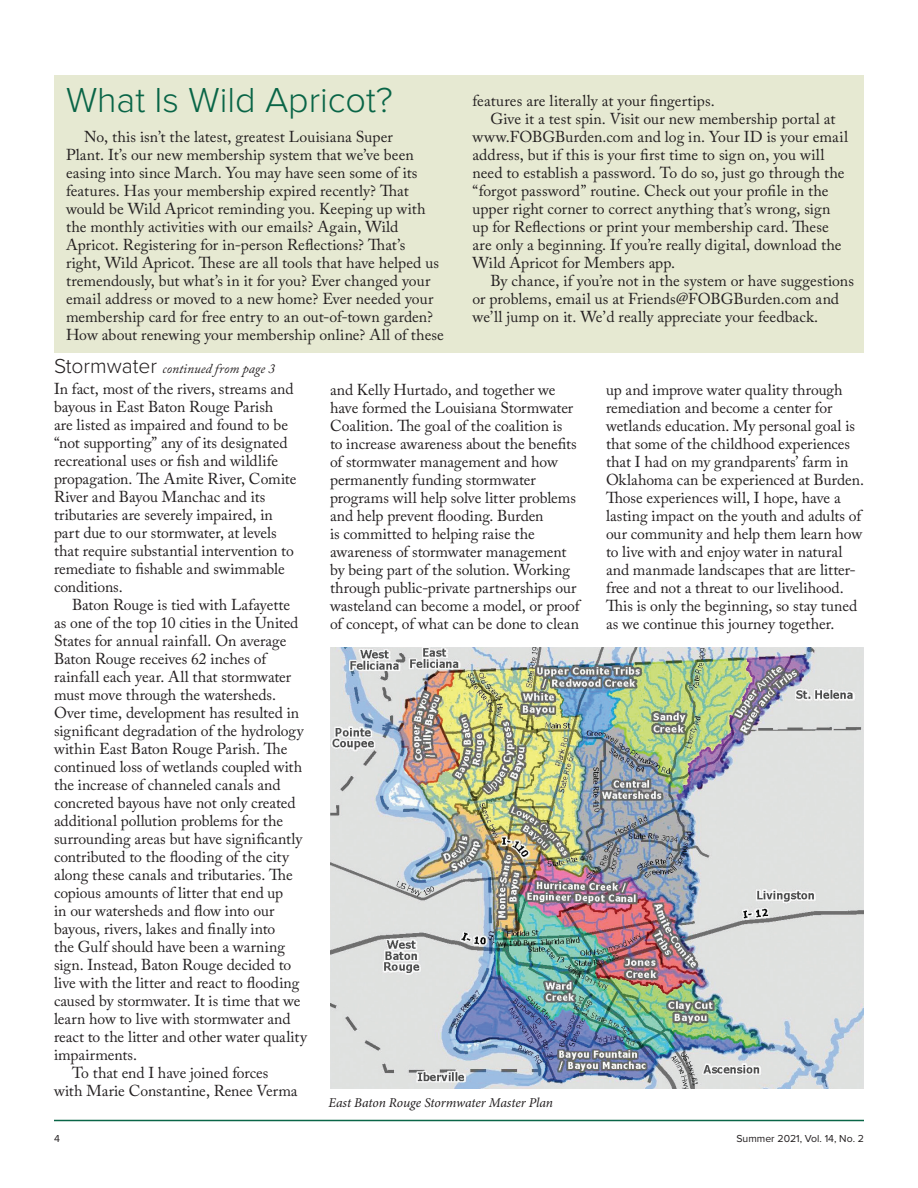
<style>
.page{position:relative;width:918px;height:1188px;background:#fff}
.page>*{position:absolute;margin:0;border:0;box-sizing:border-box;transform-origin:0 0}
.Heading_2{font:300 36px "Proxima Nova";color:#096547}
.Body_text{font:15.75px/18px "Adobe Caslon Pro";color:#231f20}
.Captions{font:italic 13.5px "Minion Pro";letter-spacing:-.01em;color:#231f20}
.Board_Members{font:italic 13.5px "Adobe Caslon Pro";color:#231f20}
.t1{font:10.5px "Proxima Nova";color:#231f20}
.s1{font-family:"Proxima Nova";font-weight:300;font-style:normal;font-size:21px}
</style>
<div class="page">
<hr style="left:54px;top:1120px;width:810px;height:1px;background:#096547">
<div style="left:54px;top:76px;width:810px;height:277px;background:#e6e9d2"></div>
<img style="left:330px;top:647px;width:534px;height:442px">
<h2 class="Heading_2" style="left:66px;top:80px;width:328px">What Is Wild Apricot?</h2>
<p class="Body_text" style="left:66px;top:127px;width:379px;text-indent:18px">No, this isn’t the latest, greatest Louisiana Super<br>Plant. It’s our new membership system that we’ve been easing into since March. You may have seen some of its features. Has your membership expired recently? That would be Wild Apricot reminding you. Keeping up with the monthly activities with our emails? Again, Wild Apricot. Registering for in-person Reflections? That’s right, Wild Apricot. These are all tools that have helped us tremendously, but what’s in it for you? Ever changed your email address or moved to a new home? Ever needed your membership card for free entry to an out-of-town garden?<br>How about renewing your membership online? All of these</p>
<p class="Body_text" style="left:472px;top:91px;width:244px">features are literally at your fingertips.</p>
<p class="Body_text" style="left:472px;top:109px;width:377px;text-indent:18px">Give it a test spin. Visit our new membership portal at www.FOBGBurden.com and log in. Your ID is your email address, but if this is your first time to sign on, you will need to establish a password. To do so, just go through the “forgot password” routine. Check out your profile in the upper right corner to correct anything that’s wrong, sign up for Reflections or print your membership card. These are only a beginning. If you’re really digital, download the Wild Apricot for Members app.</p>
<p class="Body_text" style="left:472px;top:271px;width:383px;text-indent:18px">By chance, if you’re not in the system or have suggestions or problems, email us at Friends@FOBGBurden.com and we’ll jump on it. We’d really appreciate your feedback.</p>
<p class="Board_Members" style="left:54px;top:361px;width:223px"><span class="s1">Stormwater</span> continued from page 3</p>
<p class="Body_text" style="left:54px;top:379px;width:244px">In fact, most of the rivers, streams and bayous in East Baton Rouge Parish<br>are listed as impaired and found to be “not supporting” any of its designated recreational uses or fish and wildlife propagation. The Amite River, Comite River and Bayou Manchac and its tributaries are severely impaired, in part due to our stormwater, at levels that require substantial intervention to remediate to fishable and swimmable conditions.</p>
<p class="Body_text" style="left:54px;top:595px;width:254px;text-indent:18px">Baton Rouge is tied with Lafayette<br>as one of the top 10 cities in the United States for annual rainfall. On average Baton Rouge receives 62 inches of rainfall each year. All that stormwater must move through the watersheds.<br>Over time, development has resulted in significant degradation of the hydrology within East Baton Rouge Parish. The continued loss of wetlands coupled with the increase of channeled canals and concreted bayous have not only created additional pollution problems for the surrounding areas but have significantly contributed to the flooding of the city along these canals and tributaries. The copious amounts of litter that end up<br>in our watersheds and flow into our bayous, rivers, lakes and finally into<br>the Gulf should have been a warning sign. Instead, Baton Rouge decided to live with the litter and react to flooding caused by stormwater. It is time that we learn how to live with stormwater and react to the litter and other water quality impairments.</p>
<p class="Body_text" style="left:54px;top:1063px;width:245px;text-indent:18px">To that end I have joined forces with Marie Constantine, Renee Verma</p>
<p class="Body_text" style="left:330px;top:381px;width:251px">and Kelly Hurtado, and together we have formed the Louisiana Stormwater Coalition. The goal of the coalition is<br>to increase awareness about the benefits of stormwater management and how permanently funding stormwater programs will help solve litter problems and help prevent flooding. Burden<br>is committed to helping raise the awareness of stormwater management by being part of the solution. Working through public-private partnerships our wasteland can become a model, or proof of concept, of what can be done to clean</p>
<p class="Body_text" style="left:606px;top:380px;width:260px">up and improve water quality through remediation and become a center for wetlands education. My personal goal is that some of the childhood experiences that I had on my grandparents’ farm in Oklahoma can be experienced at Burden.<br>Those experiences will, I hope, have a lasting impact on the youth and adults of our community and help them learn how to live with and enjoy water in natural and manmade landscapes that are litter&shy;free and not a threat to our livelihood.<br>This is only the beginning, so stay tuned as we continue this journey together.</p>
<p class="Captions" style="left:328px;top:1093px;width:226px">East Baton Rouge Stormwater Master Plan</p>
<p class="t1" style="left:54px;top:1133px;width:7px">4</p>
<p class="t1" style="left:737px;top:1133px;width:129px">Summer 2021, Vol. 14, No. 2</p>
</div>
